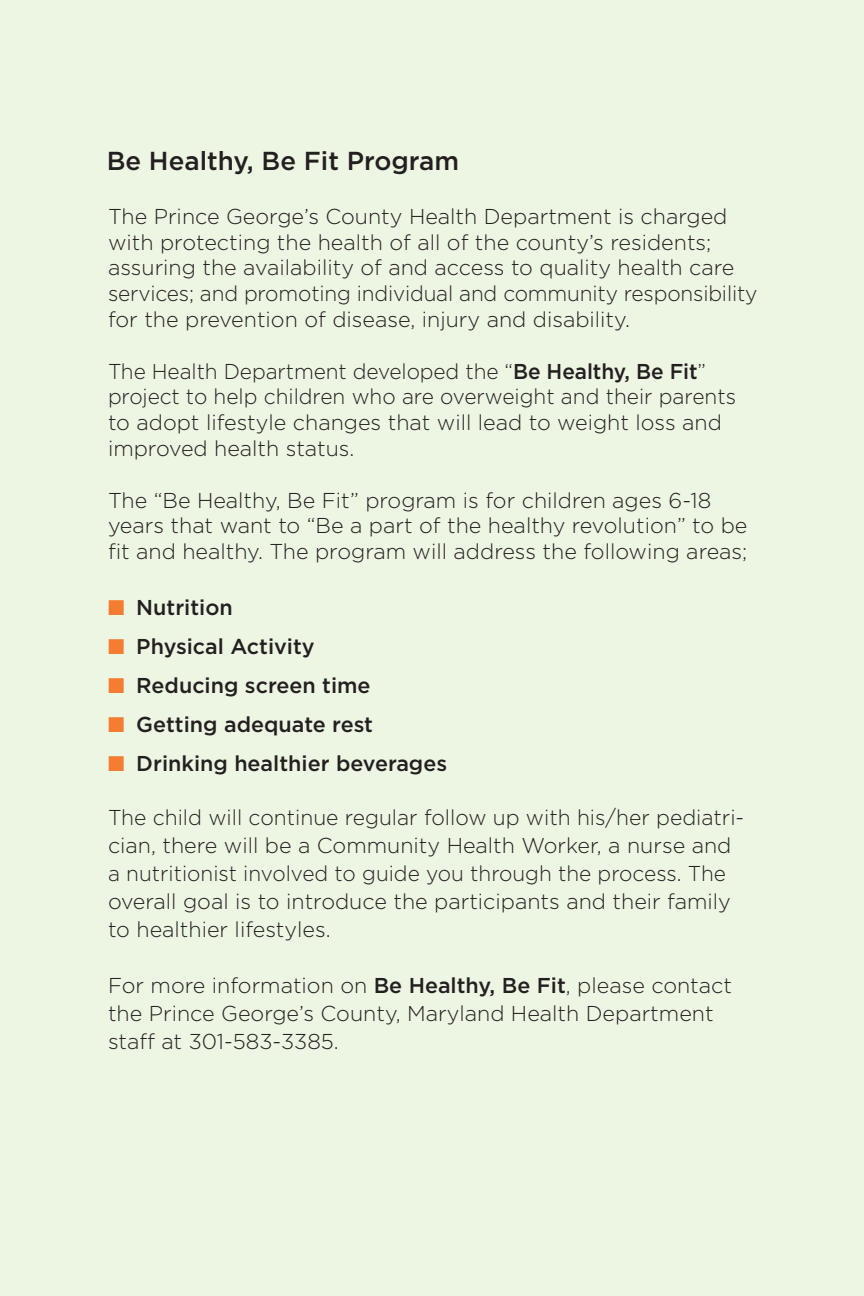
<style>
.page{position:relative;width:864px;height:1296px;background:#edf5e3}
.page>*{position:absolute;margin:0;border:0;box-sizing:border-box;transform-origin:0 0}
.t1{font:500 26px "Gotham";color:#231f20}
.t2{font:300 21.6px/25.8px "Gotham";color:#231f20}
.t3{font:500 21.6px "Gotham";color:#231f20}
.s1{font-weight:500}
.s2{color:#f47d31}
</style>
<div class="page">
<p class="t1" style="left:107px;top:144px;width:354px">Be Healthy, Be Fit Program</p>
<p class="t2" style="left:108px;top:203px;width:651px">The Prince George’s County Health Department is charged with protecting the health of all of the county’s residents; assuring the availability of and access to quality health care services; and promoting individual and community responsibility for the prevention of disease, injury and disability.</p>
<p class="t2" style="left:108px;top:357px;width:630px">The Health Department developed the “<span class="s1">Be Healthy, Be Fit</span>” project to help children who are overweight and their parents to adopt lifestyle changes that will lead to weight loss and improved health status.</p>
<p class="t2" style="left:108px;top:486px;width:641px">The “Be Healthy, Be Fit” program is for children ages 6-18 years that want to “Be a part of the healthy revolution” to be fit and healthy. The program will address the following areas;</p>
<p class="t3" style="left:108px;top:593px;width:126px"><span class="s2">■</span> Nutrition</p>
<p class="t3" style="left:108px;top:632px;width:208px"><span class="s2">■</span> Physical Activity</p>
<p class="t3" style="left:108px;top:671px;width:264px"><span class="s2">■</span> Reducing screen time</p>
<p class="t3" style="left:108px;top:710px;width:267px"><span class="s2">■</span> Getting adequate rest</p>
<p class="t3" style="left:108px;top:749px;width:341px"><span class="s2">■</span> Drinking healthier beverages</p>
<p class="t2" style="left:108px;top:803px;width:638px;line-height:28px">The child will continue regular follow up with his/her pediatri&shy;cian, there will be a Community Health Worker, a nurse and a nutritionist involved to guide you through the process. The overall goal is to introduce the participants and their family to healthier lifestyles.</p>
<p class="t2" style="left:108px;top:971px;width:626px;line-height:28px">For more information on <span class="s1">Be Healthy, Be Fit</span>, please contact the Prince George’s County, Maryland Health Department staff at 301-583-3385.</p>
</div>
